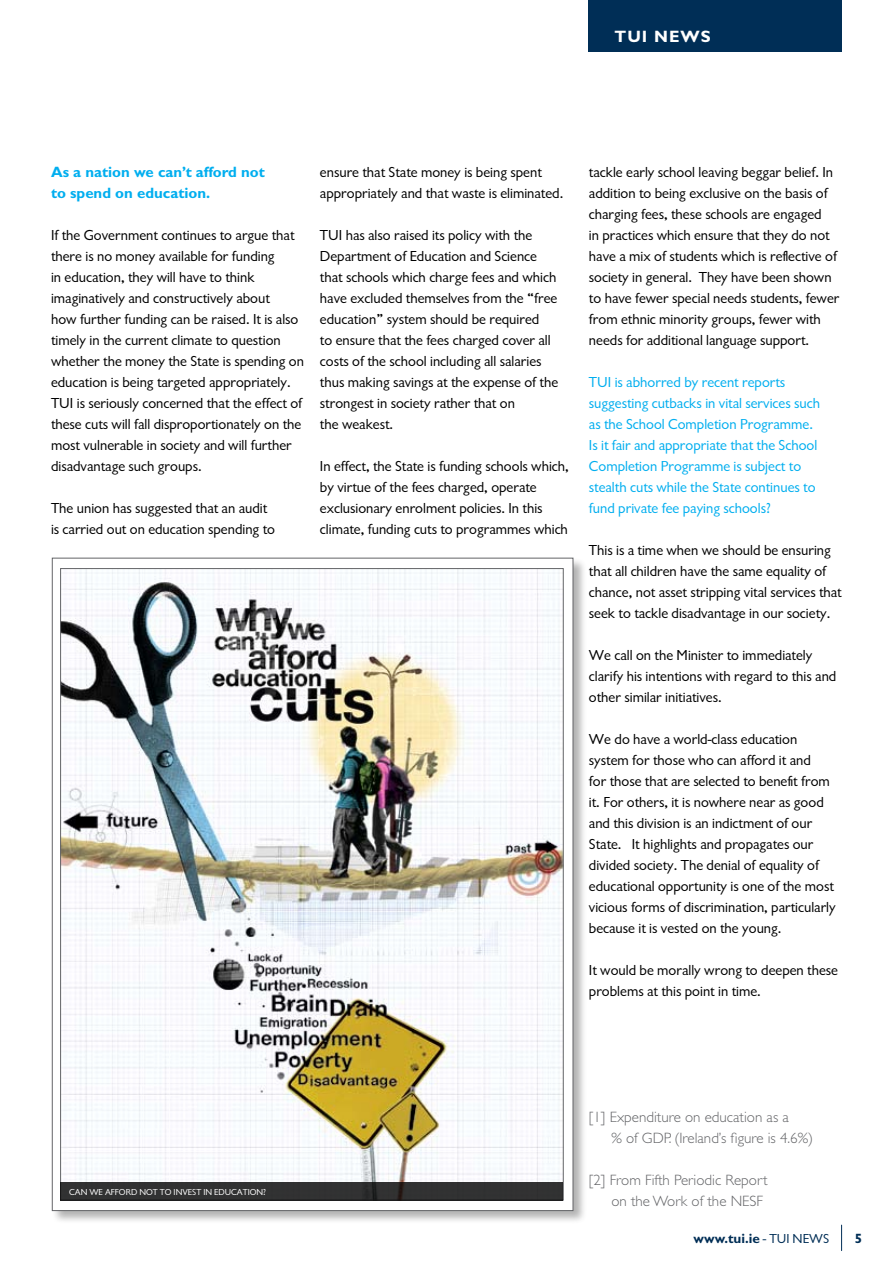
<style>
.page{position:relative;width:893px;height:1263px;background:#fff}
.page>*{position:absolute;margin:0;border:0;box-sizing:border-box;transform-origin:0 0}
.t1{font:700 16.5px "Gill Sans";letter-spacing:.065em;color:#fff}
.t2{font:15px/21px "Gill Sans";color:#000}
.t3{font:15px/21px "Gill Sans";color:#00aeef}
.t4{font:300 15px/21px "Gill Sans";color:#636467}
.t5{font:700 15px/21px "Gill Sans";color:#00aeef}
.t6{font:700 13.5px "Gill Sans";color:#002e56}
.t7{font:9px "Gill Sans";color:#fff}
.s1{font-weight:400}
</style>
<div class="page">
<svg style="left:841px;top:1225px;width:1px;height:25px"></svg>
<div style="left:589px;top:0;width:253px;height:51px;background:#002e56"></div>
<div style="left:51px;top:557px;width:535px;height:667px;background:#000;opacity:.3"></div>
<svg style="left:52px;top:558px;width:521px;height:653px"></svg>
<img style="left:62px;top:570px;width:499px;height:612px">
<div style="left:61px;top:1182px;width:502px;height:18px;background:#313232"></div>
<p class="t1" style="left:614px;top:26px;width:98px">TUI NEWS</p>
<p class="t5" style="left:51px;top:161px;width:215px">As a nation we can’t afford not to spend on education.</p>
<p class="t2" style="left:51px;top:225px;width:254px">If the Government continues to argue that there is no money available for funding<br>in education, they will have to think imaginatively and constructively about<br>how further funding can be raised. It is also timely in the current climate to question whether the money the State is spending on education is being targeted appropriately.<br>TUI is seriously concerned that the effect of these cuts will fall disproportionately on the most vulnerable in society and will further disadvantage such groups.</p>
<p class="t2" style="left:51px;top:498px;width:225px">The union has suggested that an audit is carried out on education spending to</p>
<p class="t2" style="left:320px;top:162px;width:245px">ensure that State money is being spent appropriately and that waste is eliminated.</p>
<p class="t2" style="left:320px;top:225px;width:240px">TUI has also raised its policy with the Department of Education and Science that schools which charge fees and which have excluded themselves from the “free education” system should be required<br>to ensure that the fees charged cover all costs of the school including all salaries thus making savings at the expense of the strongest in society rather that on<br>the weakest.</p>
<p class="t2" style="left:320px;top:456px;width:250px">In effect, the State is funding schools which, by virtue of the fees charged, operate exclusionary enrolment policies. In this climate, funding cuts to programmes which</p>
<p class="t2" style="left:589px;top:162px;width:252px">tackle early school leaving beggar belief. In addition to being exclusive on the basis of charging fees, these schools are engaged<br>in practices which ensure that they do not have a mix of students which is reflective of society in general. They have been shown to have fewer special needs students, fewer from ethnic minority groups, fewer with needs for additional language support.</p>
<p class="t3" style="left:589px;top:372px;width:233px">TUI is abhorred by recent reports suggesting cutbacks in vital services such as the School Completion Programme.<br>Is it fair and appropriate that the School Completion Programme is subject to stealth cuts while the State continues to fund private fee paying schools?</p>
<p class="t2" style="left:589px;top:540px;width:254px">This is a time when we should be ensuring that all children have the same equality of chance, not asset stripping vital services that seek to tackle disadvantage in our society.</p>
<p class="t2" style="left:589px;top:645px;width:249px">We call on the Minister to immediately clarify his intentions with regard to this and other similar initiatives.</p>
<p class="t2" style="left:589px;top:729px;width:248px">We do have a world-class education system for those who can afford it and<br>for those that are selected to benefit from it. For others, it is nowhere near as good and this division is an indictment of our State. It highlights and propagates our divided society. The denial of equality of educational opportunity is one of the most vicious forms of discrimination, particularly because it is vested on the young.</p>
<p class="t2" style="left:589px;top:960px;width:251px">It would be morally wrong to deepen these problems at this point in time.</p>
<p class="t7" style="left:69px;top:1186px;width:43px">Canweafford</p>
<p class="t7" style="left:139px;top:1186px;width:7px">not</p>
<p class="t7" style="left:160px;top:1186px;width:20px">to invest</p>
<p class="t7" style="left:203px;top:1186px;width:18px">in education</p>
<p class="t7" style="left:263px;top:1186px;width:4px">?</p>
<p class="t4" style="left:611px;top:1107px;width:203px;text-indent:-22px">[1] Expenditure on education as a<br>% of GDP. (Ireland’s figure is 4.6%)</p>
<p class="t4" style="left:611px;top:1170px;width:158px;text-indent:-22px">[2] From Fifth Periodic Report on the Work of the NESF</p>
<p class="t6" style="left:694px;top:1230px;width:137px">www.tui.ie <span class="s1">- TUI NEWS</span></p>
<p class="t6" style="left:855px;top:1230px;width:9px">5</p>
</div>
